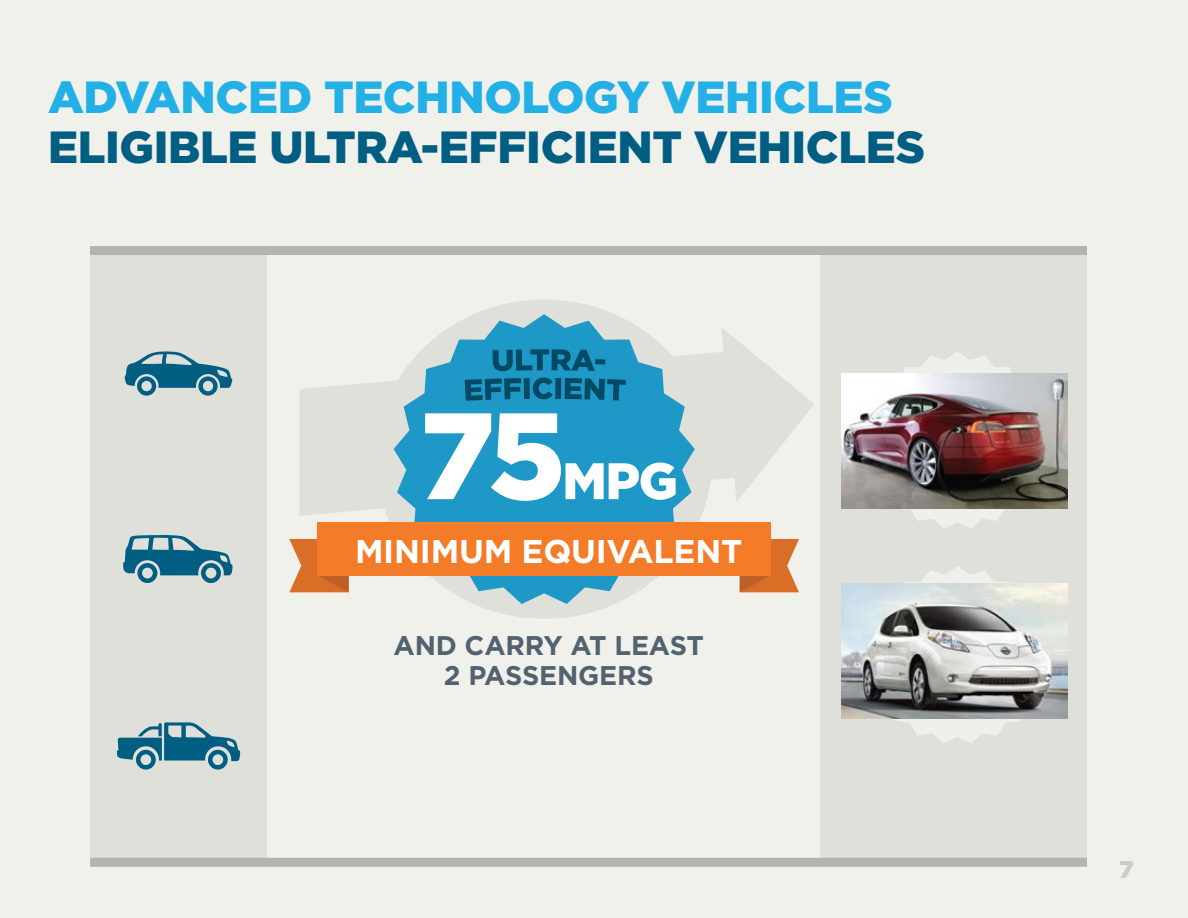
<style>
.page{position:relative;width:1188px;height:918px;background:#f1f1ec}
.page>*{position:absolute;margin:0;border:0;box-sizing:border-box;transform-origin:0 0}
.t1{font:900 122.55px "Gotham";color:#fff}
.t2{font:900 51.3px "Gotham";color:#fff}
.t3{font:900 45px "Gotham";letter-spacing:-.005em;color:#005e83}
.t4{font:900 45px "Gotham";letter-spacing:-.005em;color:#23b0e6}
.t5{font:700 32.85px "Gotham";letter-spacing:-.005em;color:#fff}
.t6{font:700 27px/30px "Gotham";letter-spacing:-.005em;color:#536270;text-align:center}
.t7{font:900 24px "Gotham";color:#cccac3}
</style>
<div class="page">
<div style="left:820px;top:251px;width:267px;height:611px;background:#e0e0db"></div>
<div style="left:90px;top:251px;width:177px;height:611px;background:#e0e0db"></div>
<svg style="left:865px;top:352px;width:185px;height:176px"></svg>
<svg style="left:865px;top:566px;width:185px;height:177px"></svg>
<img style="left:842px;top:584px;width:226px;height:135px">
<img style="left:842px;top:373px;width:226px;height:135px">
<div style="left:90px;top:246px;width:997px;height:9px;background:#b3b3af"></div>
<svg style="left:299px;top:328px;width:515px;height:188px;fill:#e0e0db"></svg>
<div style="left:376px;top:299px;width:336px;height:320px;background:#e0e0db;border-radius:50%"></div>
<svg style="left:394px;top:314px;width:301px;height:290px;fill:#1e98c7"></svg>
<svg style="left:493px;top:349px;width:102px;height:22px"></svg>
<div style="left:595px;top:359px;width:10px;height:5px;background:#014a66"></div>
<svg style="left:465px;top:378px;width:56px;height:23px"></svg>
<div style="left:524px;top:378px;width:6px;height:21px;background:#014a66"></div>
<svg style="left:533px;top:378px;width:20px;height:21px"></svg>
<div style="left:555px;top:378px;width:6px;height:21px;background:#014a66"></div>
<svg style="left:565px;top:378px;width:61px;height:22px"></svg>
<svg style="left:289px;top:530px;width:60px;height:62px"></svg>
<svg style="left:740px;top:539px;width:59px;height:53px"></svg>
<div style="left:318px;top:522px;width:453px;height:53px;background:#f47b27"></div>
<div style="left:90px;top:858px;width:997px;height:9px;background:#b3b3af"></div>
<svg style="left:125px;top:351px;width:107px;height:45px"></svg>
<svg style="left:117px;top:722px;width:123px;height:48px"></svg>
<svg style="left:123px;top:535px;width:110px;height:48px"></svg>
<p class="t4" style="left:48px;top:66px;width:846px">ADVANCED TECHNOLOGY VEHICLES</p>
<p class="t3" style="left:48px;top:116px;width:879px">ELIGIBLE ULTRA-EFFICIENT VEHICLES</p>
<h1 class="t1" style="left:420px;top:371px;width:148px">75</h1>
<p class="t2" style="left:562px;top:446px;width:117px">MPG</p>
<p class="t5" style="left:355px;top:529px;width:389px">MINIMUM EQUIVALENT</p>
<p class="t6" style="left:394px;top:630px;width:312px">AND CARRY AT LEAST<br>2 PASSENGERS</p>
<p class="t7" style="left:1119px;top:852px;width:16px">7</p>
</div>
